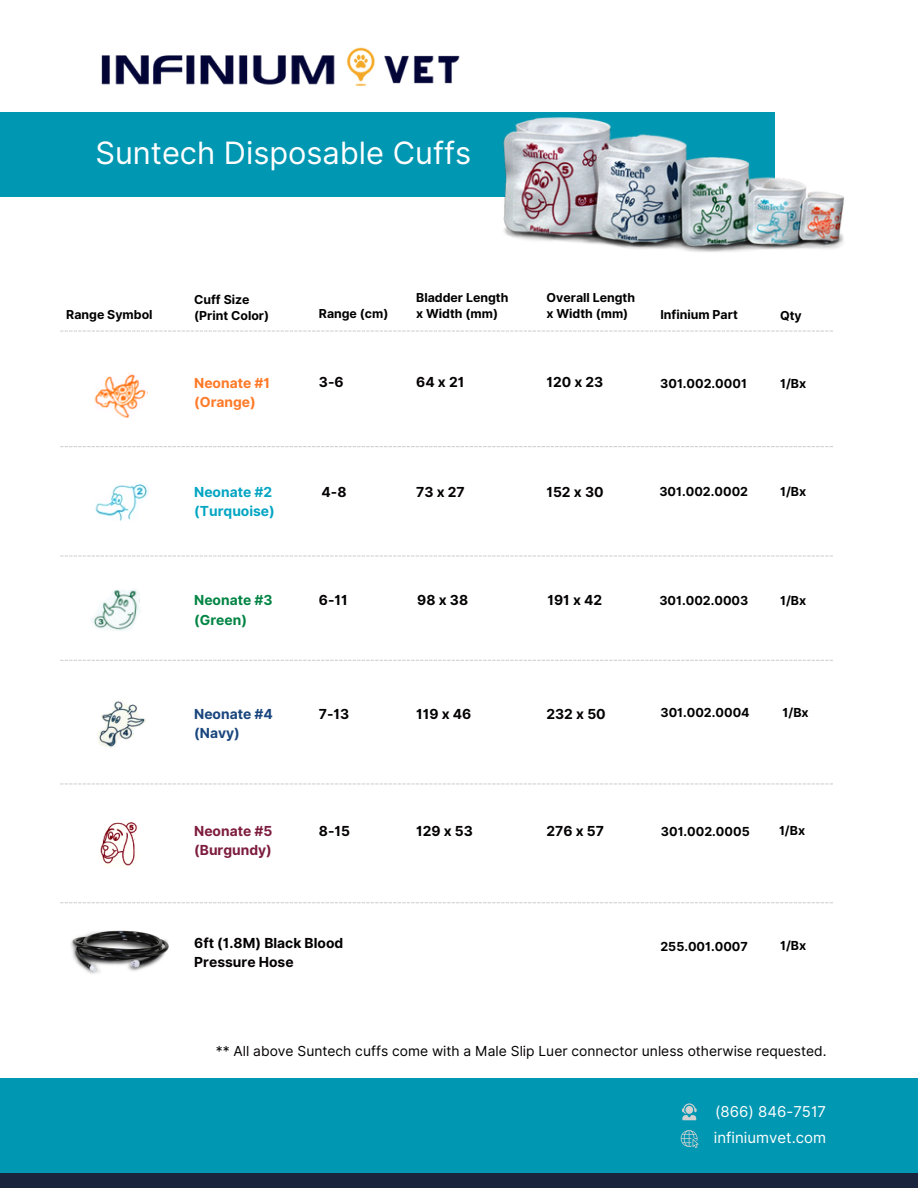
<style>
.page{position:relative;width:918px;height:1188px;background:#fff}
.page>*{position:absolute;margin:0;border:0;box-sizing:border-box;transform-origin:0 0}
.t1{font:30.75px "Inter";color:#fff}
.t2{font:15px "Inter";color:#fff}
.t3{font:700 13.8px/19.2px "Inter";color:#030101}
.t4{font:13.8px "Inter";color:#030101}
.t5{font:700 13.8px "Inter";color:#03a5c2}
.t6{font:700 13.8px "Inter";color:#7d1c3e}
.t7{font:700 13.8px "Inter";color:#ff7927}
.t8{font:700 13.8px "Inter";color:#018443}
.t9{font:700 13.8px "Inter";color:#18457d}
.t10{font:700 12.45px "Inter";color:#000}
.t11{font:700 12.3px "Inter";color:#000}
</style>
<div class="page">
<svg style="left:60px;top:331px;width:773px;height:1px"></svg>
<svg style="left:60px;top:446px;width:773px;height:1px"></svg>
<svg style="left:60px;top:555px;width:773px;height:2px"></svg>
<svg style="left:60px;top:660px;width:773px;height:1px"></svg>
<svg style="left:60px;top:783px;width:773px;height:1px"></svg>
<svg style="left:60px;top:902px;width:773px;height:1px"></svg>
<div style="left:0;top:112px;width:775px;height:84px;background:#0097b2"></div>
<div style="left:0;top:1167px;width:918px;height:21px;background:#1a243c"></div>
<div style="left:0;top:1078px;width:918px;height:95px;background:#0097b2"></div>
<svg style="left:681px;top:1130px;width:18px;height:18px"></svg>
<svg style="left:682px;top:1103px;width:15px;height:17px"></svg>
<img style="left:101px;top:47px;width:358px;height:40px">
<img style="left:459px;top:56px;width:386px;height:196px">
<img style="left:71px;top:930px;width:97px;height:44px">
<img style="left:100px;top:822px;width:38px;height:45px">
<img style="left:98px;top:701px;width:49px;height:47px">
<img style="left:91px;top:589px;width:49px;height:42px">
<img style="left:95px;top:483px;width:54px;height:38px">
<img style="left:95px;top:373px;width:53px;height:45px">
<p class="t1" style="left:95px;top:134px;width:377px">Suntech Disposable Cuffs</p>
<p class="t11" style="left:547px;top:290px;width:90px">Overall Length</p>
<p class="t11" style="left:547px;top:307px;width:83px">x Width (mm)</p>
<p class="t11" style="left:416px;top:290px;width:94px">Bladder Length</p>
<p class="t11" style="left:416px;top:307px;width:83px">x Width (mm)</p>
<p class="t11" style="left:194px;top:292px;width:57px">Cuff Size</p>
<p class="t11" style="left:194px;top:308px;width:77px">(Print Color)</p>
<p class="t11" style="left:319px;top:307px;width:71px">Range (cm)</p>
<p class="t11" style="left:66px;top:307px;width:88px">Range Symbol</p>
<p class="t11" style="left:660px;top:307px;width:79px">Infinium Part</p>
<p class="t11" style="left:780px;top:308px;width:23px">Qty</p>
<p class="t7" style="left:194px;top:375px;width:77px">Neonate #1</p>
<p class="t7" style="left:194px;top:394px;width:63px">(Orange)</p>
<p class="t3" style="left:319px;top:373px;width:26px">3-6</p>
<p class="t3" style="left:416px;top:373px;width:50px">64 x 21</p>
<p class="t3" style="left:547px;top:373px;width:58px">120 x 23</p>
<p class="t10" style="left:660px;top:376px;width:88px">301.002.0001</p>
<p class="t10" style="left:780px;top:376px;width:28px">1/Bx</p>
<p class="t5" style="left:194px;top:484px;width:79px">Neonate #2</p>
<p class="t5" style="left:194px;top:503px;width:82px">(Turquoise)</p>
<p class="t3" style="left:322px;top:482px;width:26px">4-8</p>
<p class="t3" style="left:416px;top:482px;width:50px">73 x 27</p>
<p class="t3" style="left:547px;top:482px;width:59px">152 x 30</p>
<p class="t10" style="left:659px;top:484px;width:90px">301.002.0002</p>
<p class="t10" style="left:780px;top:484px;width:28px">1/Bx</p>
<p class="t8" style="left:194px;top:592px;width:80px">Neonate #3</p>
<p class="t8" style="left:194px;top:611px;width:54px">(Green)</p>
<p class="t3" style="left:319px;top:591px;width:30px">6-11</p>
<p class="t3" style="left:417px;top:591px;width:52px">98 x 38</p>
<p class="t3" style="left:548px;top:591px;width:56px">191 x 42</p>
<p class="t10" style="left:659px;top:593px;width:90px">301.002.0003</p>
<p class="t10" style="left:780px;top:593px;width:28px">1/Bx</p>
<p class="t9" style="left:194px;top:706px;width:80px">Neonate #4</p>
<p class="t9" style="left:194px;top:725px;width:47px">(Navy)</p>
<p class="t3" style="left:319px;top:705px;width:32px">7-13</p>
<p class="t3" style="left:416px;top:705px;width:57px">119 x 46</p>
<p class="t3" style="left:547px;top:705px;width:61px">232 x 50</p>
<p class="t10" style="left:660px;top:705px;width:91px">301.002.0004</p>
<p class="t10" style="left:783px;top:705px;width:28px">1/Bx</p>
<p class="t6" style="left:194px;top:822px;width:80px">Neonate #5</p>
<p class="t6" style="left:194px;top:842px;width:79px">(Burgundy)</p>
<p class="t3" style="left:319px;top:821px;width:33px">8-15</p>
<p class="t3" style="left:416px;top:821px;width:58px">129 x 53</p>
<p class="t3" style="left:547px;top:821px;width:59px">276 x 57</p>
<p class="t10" style="left:661px;top:824px;width:90px">301.002.0005</p>
<p class="t10" style="left:779px;top:823px;width:28px">1/Bx</p>
<p class="t3" style="left:194px;top:933px;width:151px">6ft (1.8M) Black Blood<br>Pressure Hose</p>
<p class="t10" style="left:660px;top:939px;width:89px">255.001.0007</p>
<p class="t10" style="left:780px;top:938px;width:28px">1/Bx</p>
<p class="t4" style="left:216px;top:1043px;width:612px">** All above Suntech cuffs come with a Male Slip Luer connector unless otherwise requested.</p>
<p class="t2" style="left:715px;top:1103px;width:113px">(866) 846-7517</p>
<p class="t2" style="left:714px;top:1128px;width:114px">infiniumvet.com</p>
</div>
